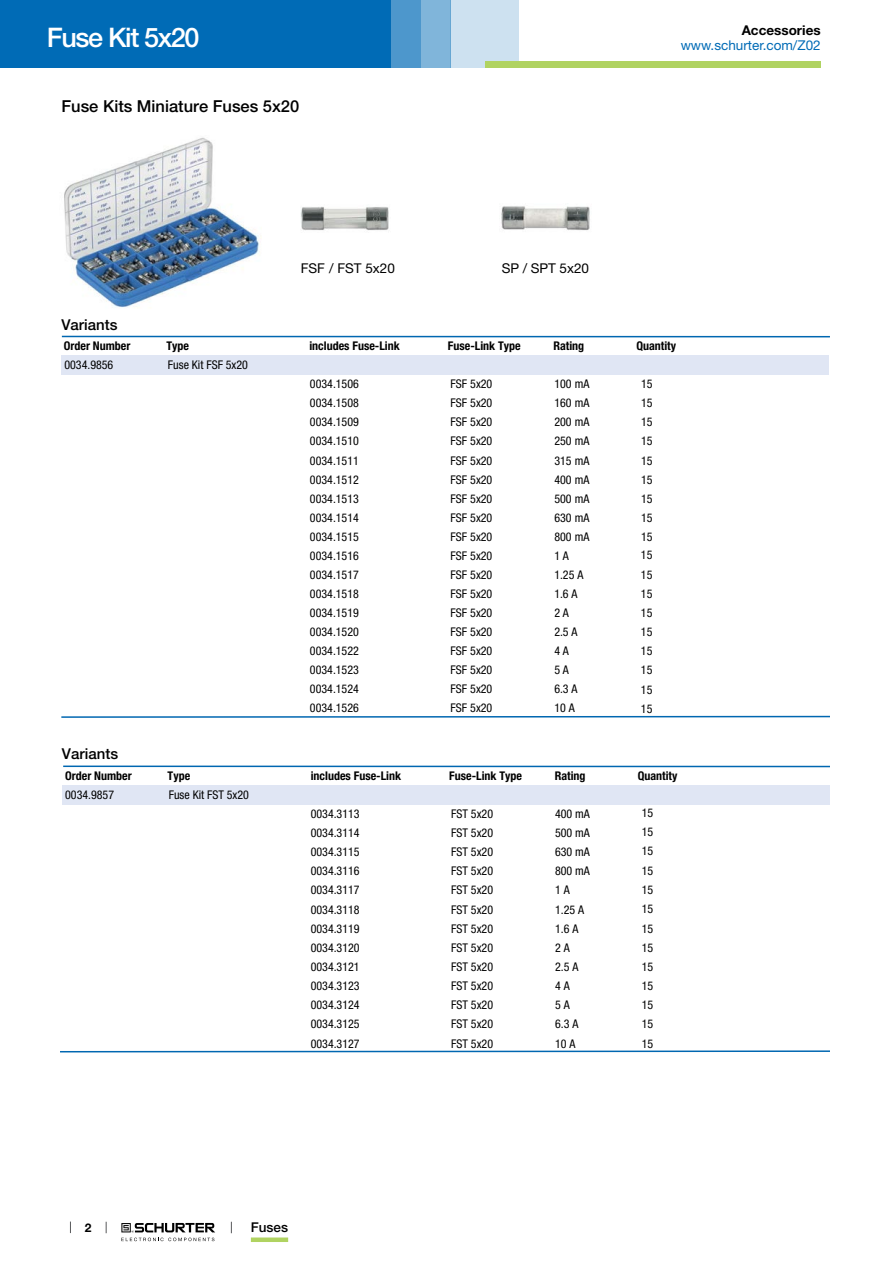
<style>
.page{position:relative;width:893px;height:1263px;background:#fff}
.page>*{position:absolute;margin:0;border:0;box-sizing:border-box;transform-origin:0 0}
.t1{font:500 27px "Helvetica Neue LT";letter-spacing:-.05em;color:#fff}
.t2{font:500 16.5px "Helvetica Neue LT";color:#000}
.t3{font:500 15px "Helvetica Neue LT";color:#000}
.t4{font:13.5px "Helvetica Neue LT";letter-spacing:-.005em;color:#000}
.t5{font:13.5px "Helvetica Neue LT";color:#006bb6}
.t6{font:700 13.5px "Helvetica Neue LT";color:#000}
.t7{font:500 13.5px "Helvetica Neue LT";color:#000}
.t8{font:condensed 12px/19.2px "Helvetica Neue LT";color:#000;text-align:justify}
.t9{font:700 condensed 12px "Helvetica Neue LT";color:#000}
.t10{font:700 12px "Helvetica Neue LT";color:#000}
</style>
<div class="page">
<svg style="left:70px;top:1221px;width:1px;height:12px"></svg>
<svg style="left:121px;top:1223px;width:94px;height:18px"></svg>
<div style="left:0;top:0;width:391px;height:68px;background:#006bb6"></div>
<div style="left:421px;top:0;width:30px;height:68px;background:#80b5da"></div>
<div style="left:391px;top:0;width:30px;height:68px;background:#4d97cc"></div>
<div style="left:451px;top:0;width:68px;height:68px;background:#cde1f0"></div>
<div style="left:485px;top:62px;width:336px;height:6px;background:#b0d361"></div>
<div style="left:251px;top:1237px;width:37px;height:5px;background:#b0d361"></div>
<img style="left:300px;top:206px;width:89px;height:25px">
<img style="left:501px;top:206px;width:89px;height:25px">
<hr style="left:62px;top:336px;width:767px;height:1px;background:#0067b1">
<img style="left:64px;top:137px;width:196px;height:171px">
<div style="left:61px;top:355px;width:768px;height:19px;background:#e0e6f4"></div>
<svg style="left:61px;top:715px;width:768px;height:3px"></svg>
<div style="left:62px;top:785px;width:767px;height:19px;background:#e0e6f4"></div>
<hr style="left:63px;top:765px;width:766px;height:2px;background:#0067b1">
<svg style="left:60px;top:1050px;width:769px;height:3px;background:#7fb2d7"></svg>
<h1 class="t1" style="left:47px;top:21px;width:154px">Fuse Kit 5x20</h1>
<h2 class="t2" style="left:61px;top:96px;width:239px">Fuse Kits Miniature Fuses 5x20</h2>
<p class="t4" style="left:301px;top:260px;width:95px">FSF / FST 5x20</p>
<p class="t4" style="left:502px;top:260px;width:89px">SP / SPT 5x20</p>
<p class="t6" style="left:742px;top:22px;width:80px">Accessories</p>
<p class="t5" style="left:681px;top:37px;width:141px">www.schurter.com/Z02</p>
<p class="t3" style="left:61px;top:316px;width:58px">Variants</p>
<p class="t8" style="left:64px;top:355px;width:50px">0034.9856</p>
<p class="t8" style="left:168px;top:355px;width:82px">Fuse Kit FSF 5x20</p>
<p class="t9" style="left:64px;top:338px;width:68px">Order Number</p>
<p class="t9" style="left:166px;top:338px;width:24px">Type</p>
<p class="t9" style="left:309px;top:338px;width:92px">includes Fuse-Link</p>
<p class="t9" style="left:448px;top:338px;width:74px">Fuse-Link Type</p>
<p class="t9" style="left:553px;top:338px;width:32px">Rating</p>
<p class="t9" style="left:636px;top:338px;width:41px">Quantity</p>
<p class="t3" style="left:62px;top:745px;width:58px">Variants</p>
<p class="t8" style="left:310px;top:374px;width:50px">0034.1506</p>
<p class="t8" style="left:450px;top:374px;width:43px">FSF 5x20</p>
<p class="t8" style="left:554px;top:374px;width:37px">100 mA</p>
<p class="t8" style="left:641px;top:374px;width:13px">15</p>
<p class="t8" style="left:310px;top:393px;width:50px">0034.1508</p>
<p class="t8" style="left:450px;top:393px;width:43px">FSF 5x20</p>
<p class="t8" style="left:554px;top:393px;width:37px">160 mA</p>
<p class="t8" style="left:641px;top:393px;width:13px">15</p>
<p class="t8" style="left:310px;top:412px;width:50px">0034.1509</p>
<p class="t8" style="left:450px;top:412px;width:43px">FSF 5x20</p>
<p class="t8" style="left:554px;top:412px;width:37px">200 mA</p>
<p class="t8" style="left:641px;top:412px;width:13px">15</p>
<p class="t8" style="left:310px;top:432px;width:50px">0034.1510</p>
<p class="t8" style="left:450px;top:432px;width:43px">FSF 5x20</p>
<p class="t8" style="left:554px;top:432px;width:37px">250 mA</p>
<p class="t8" style="left:641px;top:432px;width:13px">15</p>
<p class="t8" style="left:310px;top:451px;width:50px">0034.1511</p>
<p class="t8" style="left:450px;top:451px;width:43px">FSF 5x20</p>
<p class="t8" style="left:554px;top:451px;width:37px">315 mA</p>
<p class="t8" style="left:641px;top:451px;width:13px">15</p>
<p class="t8" style="left:310px;top:470px;width:50px">0034.1512</p>
<p class="t8" style="left:450px;top:470px;width:43px">FSF 5x20</p>
<p class="t8" style="left:554px;top:470px;width:37px">400 mA</p>
<p class="t8" style="left:641px;top:470px;width:13px">15</p>
<p class="t8" style="left:310px;top:489px;width:50px">0034.1513</p>
<p class="t8" style="left:450px;top:489px;width:43px">FSF 5x20</p>
<p class="t8" style="left:554px;top:489px;width:37px">500 mA</p>
<p class="t8" style="left:641px;top:489px;width:13px">15</p>
<p class="t8" style="left:310px;top:508px;width:50px">0034.1514</p>
<p class="t8" style="left:450px;top:508px;width:43px">FSF 5x20</p>
<p class="t8" style="left:554px;top:508px;width:37px">630 mA</p>
<p class="t8" style="left:641px;top:508px;width:13px">15</p>
<p class="t8" style="left:310px;top:527px;width:50px">0034.1515</p>
<p class="t8" style="left:450px;top:527px;width:43px">FSF 5x20</p>
<p class="t8" style="left:554px;top:527px;width:37px">800 mA</p>
<p class="t8" style="left:641px;top:527px;width:13px">15</p>
<p class="t8" style="left:310px;top:546px;width:50px">0034.1516</p>
<p class="t8" style="left:450px;top:546px;width:43px">FSF 5x20</p>
<p class="t8" style="left:554px;top:546px;width:16px">1 A</p>
<p class="t8" style="left:310px;top:565px;width:50px">0034.1517</p>
<p class="t8" style="left:450px;top:565px;width:43px">FSF 5x20</p>
<p class="t8" style="left:554px;top:565px;width:31px">1.25 A</p>
<p class="t8" style="left:310px;top:584px;width:50px">0034.1518</p>
<p class="t8" style="left:450px;top:584px;width:43px">FSF 5x20</p>
<p class="t8" style="left:554px;top:584px;width:25px">1.6 A</p>
<p class="t8" style="left:310px;top:603px;width:50px">0034.1519</p>
<p class="t8" style="left:450px;top:603px;width:43px">FSF 5x20</p>
<p class="t8" style="left:554px;top:603px;width:16px">2 A</p>
<p class="t8" style="left:310px;top:622px;width:50px">0034.1520</p>
<p class="t8" style="left:450px;top:622px;width:43px">FSF 5x20</p>
<p class="t8" style="left:554px;top:622px;width:25px">2.5 A</p>
<p class="t8" style="left:310px;top:641px;width:50px">0034.1522</p>
<p class="t8" style="left:450px;top:641px;width:43px">FSF 5x20</p>
<p class="t8" style="left:554px;top:641px;width:16px">4 A</p>
<p class="t8" style="left:310px;top:660px;width:50px">0034.1523</p>
<p class="t8" style="left:450px;top:660px;width:43px">FSF 5x20</p>
<p class="t8" style="left:554px;top:660px;width:16px">5 A</p>
<p class="t8" style="left:310px;top:679px;width:50px">0034.1524</p>
<p class="t8" style="left:450px;top:679px;width:43px">FSF 5x20</p>
<p class="t8" style="left:554px;top:679px;width:25px">6.3 A</p>
<p class="t8" style="left:310px;top:698px;width:50px">0034.1526</p>
<p class="t8" style="left:450px;top:698px;width:43px">FSF 5x20</p>
<p class="t8" style="left:554px;top:698px;width:22px">10 A</p>
<p class="t8" style="left:641px;top:545px;width:13px">15<br>15<br>15<br>15<br>15<br>15<br>15<br>15<br>15</p>
<p class="t9" style="left:65px;top:768px;width:68px">Order Number</p>
<p class="t9" style="left:168px;top:768px;width:24px">Type</p>
<p class="t9" style="left:311px;top:768px;width:92px">includes Fuse-Link</p>
<p class="t9" style="left:449px;top:768px;width:74px">Fuse-Link Type</p>
<p class="t9" style="left:555px;top:768px;width:32px">Rating</p>
<p class="t9" style="left:638px;top:768px;width:41px">Quantity</p>
<p class="t8" style="left:65px;top:785px;width:50px">0034.9857</p>
<p class="t8" style="left:169px;top:785px;width:82px">Fuse Kit FST 5x20</p>
<p class="t8" style="left:311px;top:804px;width:50px">0034.3113</p>
<p class="t8" style="left:451px;top:804px;width:43px">FST 5x20</p>
<p class="t8" style="left:555px;top:804px;width:36px">400 mA</p>
<p class="t8" style="left:311px;top:823px;width:50px">0034.3114</p>
<p class="t8" style="left:451px;top:823px;width:43px">FST 5x20</p>
<p class="t8" style="left:555px;top:823px;width:36px">500 mA</p>
<p class="t8" style="left:311px;top:842px;width:50px">0034.3115</p>
<p class="t8" style="left:451px;top:842px;width:43px">FST 5x20</p>
<p class="t8" style="left:555px;top:842px;width:36px">630 mA</p>
<p class="t8" style="left:311px;top:861px;width:50px">0034.3116</p>
<p class="t8" style="left:451px;top:861px;width:43px">FST 5x20</p>
<p class="t8" style="left:555px;top:861px;width:36px">800 mA</p>
<p class="t8" style="left:311px;top:880px;width:50px">0034.3117</p>
<p class="t8" style="left:451px;top:880px;width:43px">FST 5x20</p>
<p class="t8" style="left:555px;top:880px;width:16px">1 A</p>
<p class="t8" style="left:642px;top:880px;width:13px">15</p>
<p class="t8" style="left:311px;top:900px;width:50px">0034.3118</p>
<p class="t8" style="left:451px;top:900px;width:43px">FST 5x20</p>
<p class="t8" style="left:555px;top:900px;width:31px">1.25 A</p>
<p class="t8" style="left:311px;top:919px;width:50px">0034.3119</p>
<p class="t8" style="left:451px;top:919px;width:43px">FST 5x20</p>
<p class="t8" style="left:555px;top:919px;width:25px">1.6 A</p>
<p class="t8" style="left:642px;top:919px;width:13px">15</p>
<p class="t8" style="left:311px;top:938px;width:50px">0034.3120</p>
<p class="t8" style="left:451px;top:938px;width:43px">FST 5x20</p>
<p class="t8" style="left:555px;top:938px;width:16px">2 A</p>
<p class="t8" style="left:642px;top:938px;width:13px">15</p>
<p class="t8" style="left:311px;top:957px;width:50px">0034.3121</p>
<p class="t8" style="left:451px;top:957px;width:43px">FST 5x20</p>
<p class="t8" style="left:555px;top:957px;width:25px">2.5 A</p>
<p class="t8" style="left:642px;top:957px;width:13px">15</p>
<p class="t8" style="left:311px;top:976px;width:50px">0034.3123</p>
<p class="t8" style="left:451px;top:976px;width:43px">FST 5x20</p>
<p class="t8" style="left:555px;top:976px;width:16px">4 A</p>
<p class="t8" style="left:642px;top:976px;width:13px">15</p>
<p class="t8" style="left:311px;top:995px;width:50px">0034.3124</p>
<p class="t8" style="left:451px;top:995px;width:43px">FST 5x20</p>
<p class="t8" style="left:555px;top:995px;width:16px">5 A</p>
<p class="t8" style="left:642px;top:995px;width:13px">15</p>
<p class="t8" style="left:311px;top:1014px;width:50px">0034.3125</p>
<p class="t8" style="left:451px;top:1014px;width:43px">FST 5x20</p>
<p class="t8" style="left:555px;top:1014px;width:25px">6.3 A</p>
<p class="t8" style="left:642px;top:1014px;width:13px">15</p>
<p class="t8" style="left:642px;top:803px;width:13px">15<br>15<br>15<br>15</p>
<p class="t8" style="left:642px;top:899px;width:13px">15</p>
<p class="t10" style="left:85px;top:1220px;width:8px">2</p>
<p class="t8" style="left:311px;top:1034px;width:50px">0034.3127</p>
<p class="t8" style="left:451px;top:1034px;width:43px">FST 5x20</p>
<p class="t8" style="left:555px;top:1034px;width:22px">10 A</p>
<p class="t8" style="left:642px;top:1034px;width:13px">15</p>
<p class="t7" style="left:251px;top:1219px;width:39px">Fuses</p>
</div>
